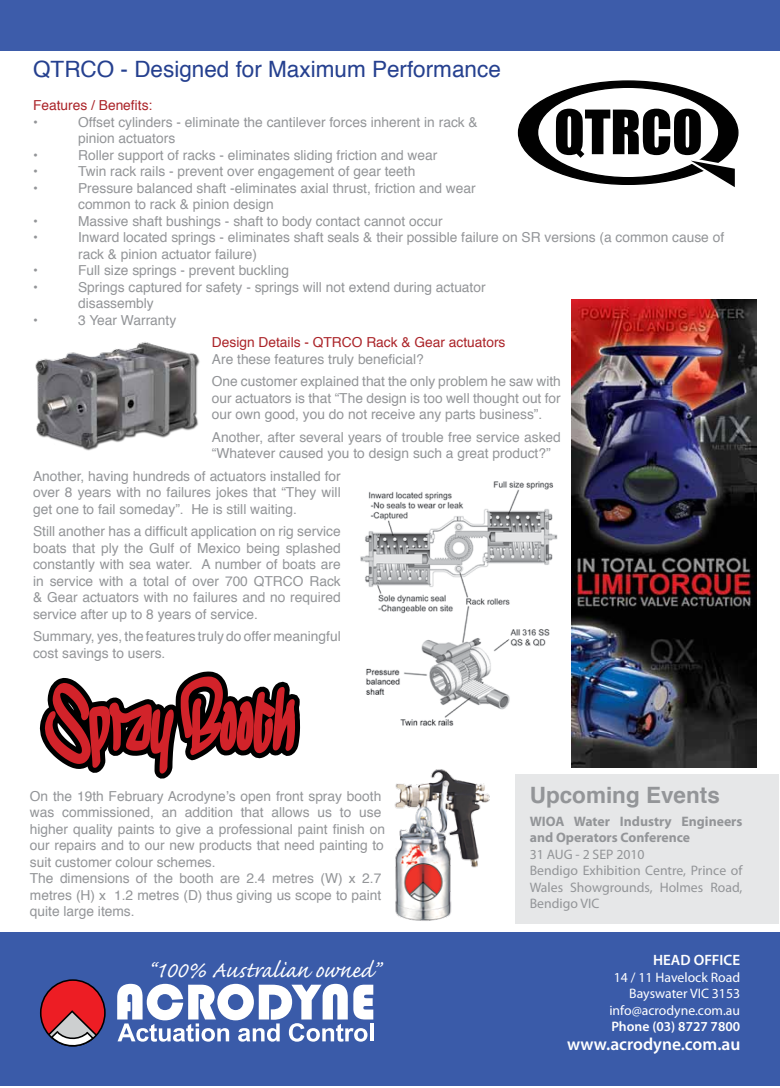
<style>
.page{position:relative;width:780px;height:1088px;background:#fff}
.page>*{position:absolute;margin:0;border:0;box-sizing:border-box;transform-origin:0 0}
.t1{font:90px "losvatoslocos";color:#d2232a}
.t2{font:56.38px "Impact";color:#010101}
.t3{font:52.25px "Bauhaus 93";color:#fff}
.t4{font:28.75px "Caflisch Script Pro";color:#fff}
.t5{font:22.5px "Helvetica";color:#25408f}
.t6{font:700 22.5px "Helvetica";color:#939598}
.t7{font:600 17.5px "Myriad Pro";color:#fff}
.t8{font:600 15px "Myriad Pro";color:#fff}
.t9{font:13.75px/16.5px "Helvetica";color:#939598}
.t10{font:13.75px/16.5px "Myriad Pro";color:#939598}
.t11{font:13.75px "Helvetica";color:#ab2429}
.t12{font:13.75px/16.5px "Myriad Pro";color:#fff;text-align:right}
.t13{font:700 13.75px/16.5px "Myriad Pro";color:#939598}
.t14{font:600 13.75px "Myriad Pro";color:#fff}
</style>
<div class="page">
<div style="left:0;top:932px;width:779px;height:154px;background:#3a5ba9"></div>
<div style="left:0;top:0;width:779px;height:51px;background:#3d5caa"></div>
<svg style="left:40px;top:979px;width:66px;height:68px"></svg>
<svg style="left:117px;top:1023px;width:112px;height:18px"></svg>
<svg style="left:238px;top:1023px;width:42px;height:18px"></svg>
<svg style="left:289px;top:1023px;width:78px;height:19px"></svg>
<hr style="left:370px;top:1023px;width:3px;height:18px;background:#fff">
<img style="left:571px;top:299px;width:185px;height:468px">
<div style="left:515px;top:774px;width:264px;height:150px;background:#e6e7e8"></div>
<img style="left:360px;top:481px;width:198px;height:245px">
<svg style="left:39px;top:671px;width:262px;height:108px"></svg>
<img style="left:394px;top:769px;width:96px;height:152px">
<img style="left:35px;top:342px;width:165px;height:109px">
<svg style="left:518px;top:81px;width:221px;height:106px"></svg>
<h3 class="t5" style="left:33px;top:52px;width:469px">QTRCO - Designed for Maximum Performance</h3>
<p class="t11" style="left:33px;top:95px;width:121px">Features / Benefits:</p>
<p class="t9" style="left:33px;top:114px;width:6px">•</p>
<p class="t9" style="left:78px;top:114px;width:401px">Offset cylinders - eliminate the cantilever forces inherent in rack &amp; pinion actuators</p>
<p class="t9" style="left:33px;top:147px;width:6px">•</p>
<p class="t9" style="left:78px;top:147px;width:361px">Roller support of racks - eliminates sliding friction and wear</p>
<p class="t9" style="left:33px;top:163px;width:6px">•</p>
<p class="t9" style="left:78px;top:163px;width:339px">Twin rack rails - prevent over engagement of gear teeth</p>
<p class="t9" style="left:33px;top:180px;width:6px">•</p>
<p class="t9" style="left:78px;top:180px;width:399px">Pressure balanced shaft -eliminates axial thrust, friction and wear common to rack &amp; pinion design</p>
<p class="t9" style="left:33px;top:213px;width:6px">•</p>
<p class="t9" style="left:78px;top:213px;width:366px">Massive shaft bushings - shaft to body contact cannot occur</p>
<p class="t9" style="left:33px;top:229px;width:6px">•</p>
<p class="t9" style="left:78px;top:229px;width:647px">Inward located springs - eliminates shaft seals &amp; their possible failure on SR versions (a common cause of rack &amp; pinion actuator failure)</p>
<p class="t9" style="left:33px;top:262px;width:6px">•</p>
<p class="t9" style="left:78px;top:262px;width:212px">Full size springs - prevent buckling</p>
<p class="t9" style="left:33px;top:279px;width:6px">•</p>
<p class="t9" style="left:78px;top:279px;width:409px">Springs captured for safety - springs will not extend during actuator disassembly</p>
<p class="t9" style="left:33px;top:312px;width:6px">•</p>
<p class="t9" style="left:78px;top:312px;width:100px">3 Year Warranty</p>
<p class="t11" style="left:212px;top:332px;width:295px">Design Details - QTRCO Rack &amp; Gear actuators</p>
<p class="t9" style="left:212px;top:348px;width:350px;line-height:22.5px">Are these features truly beneficial?<br>One customer explained that the only problem he saw with</p>
<p class="t9" style="left:212px;top:390px;width:350px">our actuators is that “The design is too well thought out for our own good, you do not receive any parts business”.</p>
<p class="t9" style="left:212px;top:429px;width:350px">Another, after several years of trouble free service asked “Whatever caused you to design such a great product?”</p>
<p class="t9" style="left:33px;top:468px;width:309px;text-align:justify">Another, having hundreds of actuators installed for over 8 years with no failures jokes that “They will get one to fail someday”. He is still waiting.</p>
<p class="t9" style="left:33px;top:523px;width:309px;text-align:justify">Still another has a difficult application on rig service boats that ply the Gulf of Mexico being splashed constantly with sea water. A number of boats are in service with a total of over 700 QTRCO Rack &amp; Gear actuators with no failures and no required service after up to 8 years of service.</p>
<p class="t9" style="left:33px;top:628px;width:309px">Summary, yes, the features truly do offer meaningful cost savings to users.</p>
<h2 class="t2" style="left:554px;top:97px;width:150px">OTRCO</h2>
<h1 class="t1" style="left:47px;top:667px;width:250px">Spray Booth</h1>
<p class="t9" style="left:30px;top:788px;width:356px">On the 19th February Acrodyne’s open front spray booth was commissioned, an addition that allows us to use higher quality paints to give a professional paint finish on our repairs and to our new products that need painting to suit customer colour schemes.<br>The dimensions of the booth are 2.4 metres (W) x 2.7 metres (H) x 1.2 metres (D) thus giving us scope to paint quite large items.</p>
<h3 class="t4" style="left:148px;top:955px;width:233px">“100% Australian owned”</h3>
<h3 class="t3" style="left:114px;top:972px;width:263px">ACRODYNE</h3>
<h3 class="t6" style="left:529px;top:777px;width:192px">Upcoming Events</h3>
<p class="t13" style="left:529px;top:812px;width:214px">WIOA Water Industry Engineers and Operators Conference</p>
<p class="t10" style="left:529px;top:846px;width:214px">31 AUG - 2 SEP 2010<br>Bendigo Exhibition Centre, Prince of<br>Wales Showgrounds, Holmes Road,<br>Bendigo VIC</p>
<p class="t8" style="left:653px;top:950px;width:89px">HEAD OFFICE</p>
<p class="t12" style="left:609px;top:968px;width:132px">14 / 11 Havelock Road<br>Bayswater VIC 3153 info@acrodyne.com.au</p>
<p class="t14" style="left:611px;top:1018px;width:130px">Phone (03) 8727 7800</p>
<p class="t7" style="left:567px;top:1033px;width:175px">www.acrodyne.com.au</p>
</div>
